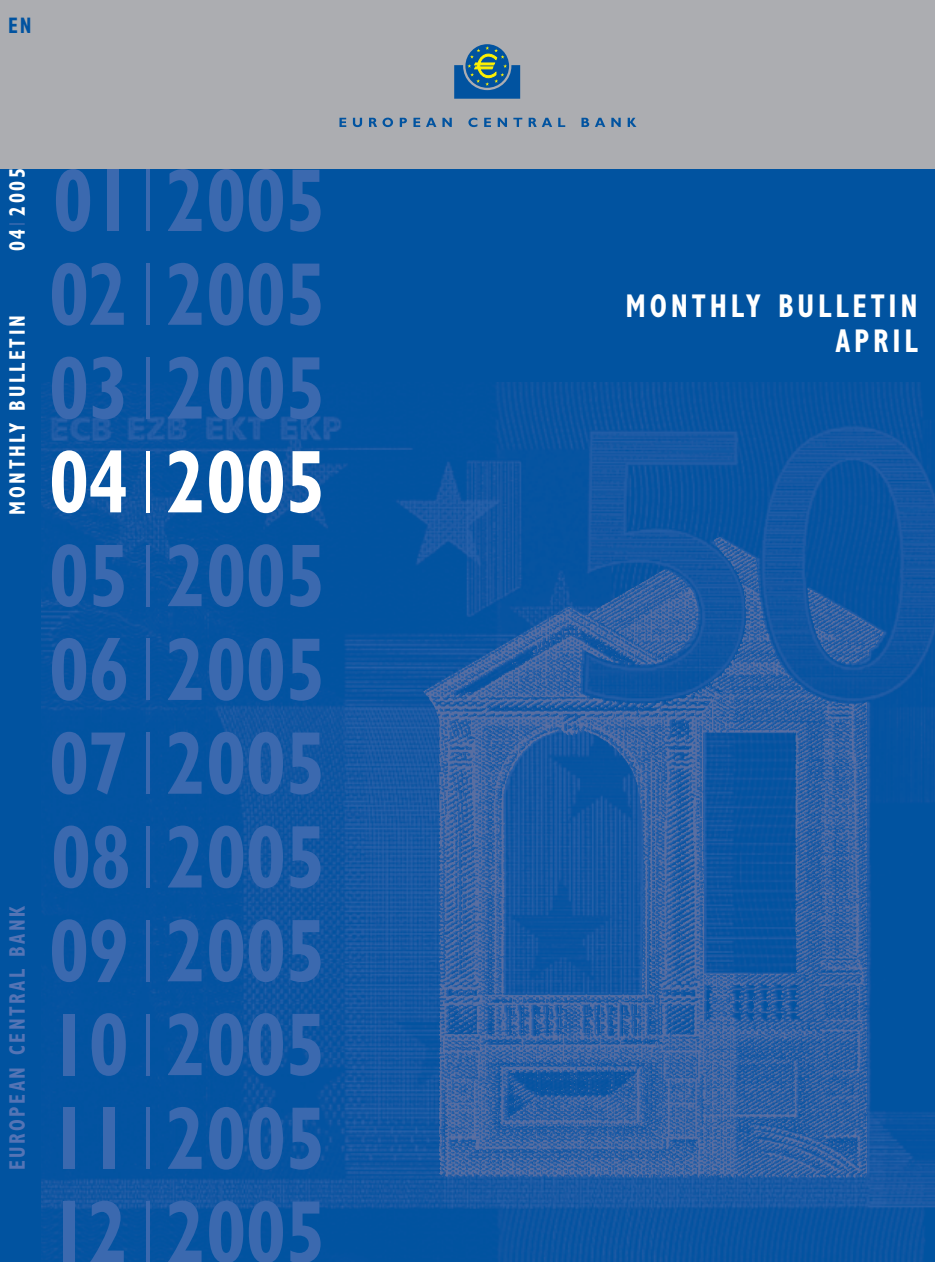
<style>
.page{position:relative;width:935px;height:1262px;background:#fff}
.page>*{position:absolute;margin:0;border:0;box-sizing:border-box;transform-origin:0 0}
.t1{font:700 condensed 89.55px/93.8px "Gill Sans";color:#3b69af;text-align:justify;scale:.85 1}
.t2{font:700 condensed 33px/35.1px "Gill Sans";letter-spacing:.135em;color:#fff;text-align:right;scale:.85 1}
.t3{font:700 condensed 22.5px "Gill Sans";letter-spacing:.135em;color:#fff;scale:.85 1}
.t4{font:700 condensed 22.5px "Gill Sans";letter-spacing:.135em;color:#5474b5;scale:.85 1}
.t5{font:700 condensed 22.5px "Gill Sans";color:#0153a0;scale:.85 1}
.s1{font-weight:300;font-stretch:normal;color:#5474b5}
.s2{font-weight:300;font-stretch:normal}
.s3{color:#fff}
.s4{font-weight:300;font-stretch:normal;color:#fff}
</style>
<div class="page">
<div style="left:0;top:169px;width:45px;height:1093px;background:#0153a0"></div>
<div style="left:41px;top:169px;width:893px;height:1093px;background:#0153a0"></div>
<img style="left:41px;top:382px;width:893px;height:880px">
<div style="left:0;top:0;width:934px;height:169px;background:#acadb1"></div>
<svg style="left:339px;top:118px;width:7px;height:9px"></svg>
<svg style="left:353px;top:118px;width:9px;height:9px"></svg>
<svg style="left:369px;top:118px;width:24px;height:9px"></svg>
<svg style="left:399px;top:118px;width:8px;height:9px"></svg>
<svg style="left:413px;top:118px;width:7px;height:9px"></svg>
<svg style="left:426px;top:118px;width:10px;height:9px"></svg>
<svg style="left:442px;top:118px;width:9px;height:9px"></svg>
<svg style="left:468px;top:118px;width:9px;height:9px"></svg>
<svg style="left:484px;top:118px;width:7px;height:9px"></svg>
<svg style="left:497px;top:118px;width:10px;height:9px"></svg>
<svg style="left:513px;top:118px;width:9px;height:9px"></svg>
<svg style="left:528px;top:118px;width:24px;height:9px"></svg>
<svg style="left:558px;top:118px;width:7px;height:9px"></svg>
<svg style="left:581px;top:118px;width:24px;height:9px"></svg>
<svg style="left:611px;top:118px;width:9px;height:9px"></svg>
<svg style="left:627px;top:118px;width:9px;height:9px"></svg>
<svg style="left:465px;top:44px;width:44px;height:44px"></svg>
<svg style="left:454px;top:46px;width:66px;height:53px"></svg>
<img style="left:423px;top:536px;width:460px;height:641px">
<p class="t5" style="left:8px;top:17px;width:29px">EN</p>
<p class="t3" style="left:9px;top:251px;width:99px;rotate:-90deg">04<span class="s1">I</span> 2005</p>
<p class="t3" style="left:9px;top:515px;width:236px;rotate:-90deg">MONTHLY BULLETIN</p>
<p class="t4" style="left:10px;top:1170px;width:312px;rotate:-90deg">EUROPEAN CENTRAL BANK</p>
<p class="t1" style="left:49px;top:163px;width:326px">01<span class="s2">1</span>2005<br>02<span class="s2">1</span>2005<br>03<span class="s2">1</span>2005<br><span class="s3">04</span><span class="s4">1</span><span class="s3">2005<br></span>05<span class="s2">1</span>2005<br>06<span class="s2">1</span>2005<br>07<span class="s2">1</span>2005<br>08<span class="s2">1</span>2005<br>09<span class="s2">1</span>2005<br>10<span class="s2">1</span>2005<br>11<span class="s2">1</span>2005<br>12<span class="s2">1</span>2005</p>
<p class="t2" style="left:625px;top:292px;width:345px">MONTHLY BULLETIN<br>APRIL</p>
</div>
